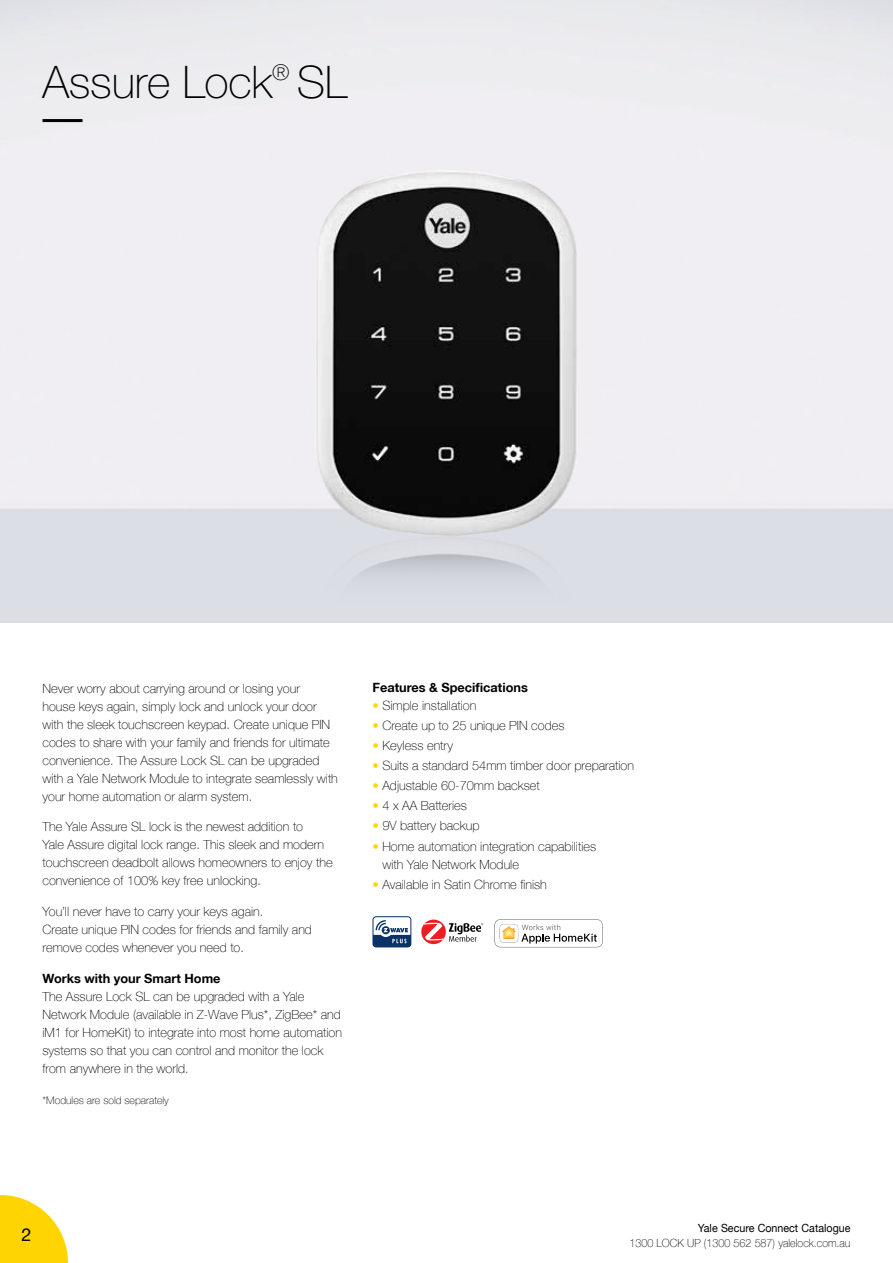
<style>
.page{position:relative;width:893px;height:1263px;background:#fff}
.page>*{position:absolute;margin:0;border:0;box-sizing:border-box;transform-origin:0 0}
.t1{font:100 45px "Helvetica Neue LT Std";letter-spacing:-.005em;color:#000}
.t2{font:18px "Helvetica Neue LT";color:#000}
.t3{font:100 12.75px/18px "Helvetica Neue LT";color:#000}
.t4{font:700 12.75px "Helvetica Neue LT";color:#000}
.t5{font:100 11.25px "Helvetica Neue LT";color:#000;scale:.95 1}
.t6{font:11.25px "Helvetica Neue LT";color:#000;scale:.95 1}
.t7{font:100 10.5px "Helvetica Neue LT";color:#000}
.s1{color:#ffd400}
</style>
<div class="page">
<svg style="left:0;top:1195px;width:68px;height:68px"></svg>
<hr style="left:43px;top:119px;width:40px;height:3px;background:#000">
<img style="left:314px;top:169px;width:265px;height:454px">
<svg style="left:421px;top:919px;width:25px;height:25px"></svg>
<svg style="left:424px;top:922px;width:59px;height:20px"></svg>
<svg style="left:372px;top:916px;width:39px;height:31px"></svg>
<svg style="left:494px;top:919px;width:109px;height:28px"></svg>
<h1 class="t1" style="left:43px;top:57px;width:306px">Assure Lock<sup>®</sup> SL</h1>
<p class="t3" style="left:43px;top:679px;width:297px">Never worry about carrying around or losing your<br>house keys again, simply lock and unlock your door with the sleek touchscreen keypad. Create unique PIN codes to share with your family and friends for ultimate convenience. The Assure Lock SL can be upgraded with a Yale Network Module to integrate seamlessly with your home automation or alarm system.</p>
<p class="t3" style="left:43px;top:818px;width:292px">The Yale Assure SL lock is the newest addition to<br>Yale Assure digital lock range. This sleek and modern touchscreen deadbolt allows homeowners to enjoy the convenience of 100% key free unlocking.</p>
<p class="t3" style="left:43px;top:902px;width:271px">You’ll never have to carry your keys again.<br>Create unique PIN codes for friends and family and remove codes whenever you need to.</p>
<p class="t4" style="left:43px;top:970px;width:180px">Works with your Smart Home</p>
<p class="t3" style="left:43px;top:987px;width:301px">The Assure Lock SL can be upgraded with a Yale Network Module (available in Z-Wave Plus*, ZigBee* and iM1 for HomeKit) to integrate into most home automation systems so that you can control and monitor the lock from anywhere in the world.</p>
<p class="t7" style="left:43px;top:1094px;width:128px">*Modules are sold separately</p>
<p class="t4" style="left:372px;top:679px;width:157px">Features &amp; Specifications</p>
<p class="t3" style="left:372px;top:696px;width:105px"><span class="s1">•</span> Simple installation</p>
<p class="t3" style="left:372px;top:716px;width:194px"><span class="s1">•</span> Create up to 25 unique PIN codes</p>
<p class="t3" style="left:372px;top:736px;width:82px"><span class="s1">•</span> Keyless entry</p>
<p class="t3" style="left:372px;top:756px;width:263px"><span class="s1">•</span> Suits a standard 54mm timber door preparation</p>
<p class="t3" style="left:372px;top:777px;width:169px"><span class="s1">•</span> Adjustable 60-70mm backset</p>
<p class="t3" style="left:372px;top:797px;width:96px"><span class="s1">•</span> 4 x AA Batteries</p>
<p class="t3" style="left:372px;top:817px;width:108px"><span class="s1">•</span> 9V battery backup</p>
<p class="t3" style="left:382px;top:837px;width:215px;text-indent:-10px"><span class="s1">•</span> Home automation integration capabilities with Yale Network Module</p>
<p class="t3" style="left:372px;top:875px;width:176px"><span class="s1">•</span> Available in Satin Chrome finish</p>
<h2 class="t2" style="left:21px;top:1224px;width:12px">2</h2>
<p class="t6" style="left:698px;top:1222px;width:162px">Yale Secure Connect Catalogue</p>
<p class="t5" style="left:630px;top:1237px;width:234px">1300 LOCK UP (1300 562 587) yalelock.com.au</p>
</div>
